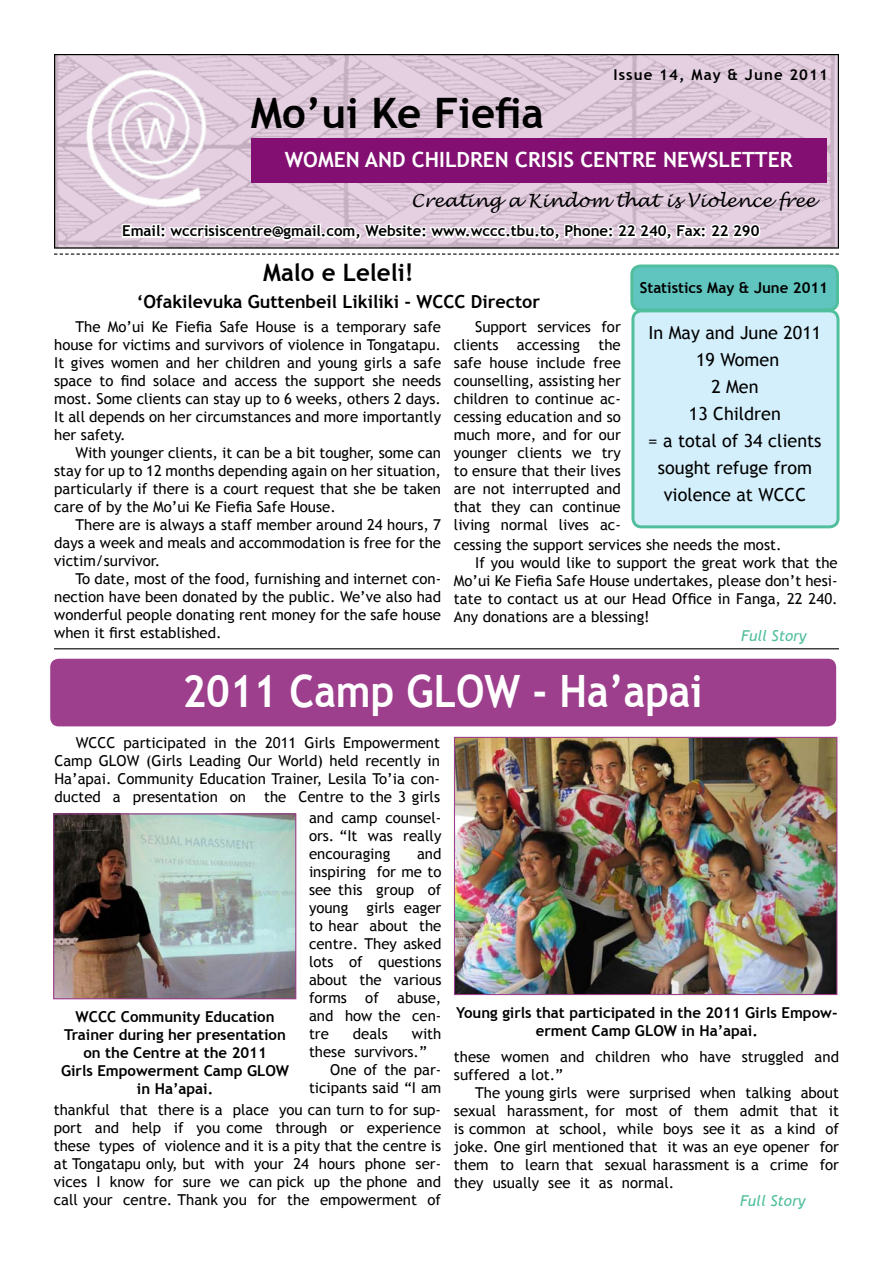
<style>
.page{position:relative;width:893px;height:1263px;background:#fff}
.page>*{position:absolute;margin:0;border:0;box-sizing:border-box;transform-origin:0 0}
.t1{font:700 44.55px "Trebuchet MS";color:#fff;scale:.91 1}
.t2{font:700 42px "Trebuchet MS";color:#000}
.t3{font:700 24px "Trebuchet MS";color:#000}
.t4{font:700 21px "Trebuchet MS";color:#fff}
.t5{font:18px/27px "Trebuchet MS";color:#000;text-align:center}
.t6{font:700 18px "Trebuchet MS";color:#000}
.t7{font:italic 18px "Lucida Handwriting";color:#000}
.t8{font:15px/18px "Trebuchet MS";color:#000;text-align:justify}
.t9{font:700 15px/18px "Trebuchet MS";color:#000;text-align:center}
.t10{font:700 15px "Trebuchet MS";letter-spacing:.075em;color:#000}
.t11{font:italic 15px "Trebuchet MS";color:#51be9d}
</style>
<div class="page">
<svg style="left:57px;top:57px;width:779px;height:189px;background:#dcc7d9"></svg>
<div style="left:54px;top:54px;width:785px;height:195px;border:2px solid #000"></div>
<div style="left:251px;top:138px;width:575px;height:45px;background:#820f71"></div>
<svg style="left:54px;top:253px;width:785px;height:2px"></svg>
<div style="left:633px;top:311px;width:205px;height:216px;background:#d4effc;border-radius:9px"></div>
<div style="left:631px;top:309px;width:208px;height:219px;border:3px solid #51be9d;border-radius:9px"></div>
<div style="left:632px;top:266px;width:205px;height:44px;background:#60c5bf;border-radius:9px"></div>
<div style="left:630px;top:264px;width:209px;height:47px;border:3px solid #51be9d;border-radius:9px"></div>
<img style="left:67px;top:60px;width:170px;height:159px">
<hr style="left:54px;top:648px;width:785px;height:1px;background:#000">
<svg style="left:120px;top:221px;width:643px;height:22px"></svg>
<div style="left:50px;top:659px;width:786px;height:67px;background:#9d3f8c;border-radius:9px"></div>
<img style="left:55px;top:815px;width:239px;height:182px">
<div style="left:53px;top:813px;width:243px;height:186px;border:1px solid #9d3f8c"></div>
<img style="left:456px;top:739px;width:379px;height:254px">
<div style="left:454px;top:737px;width:383px;height:258px;border:1px solid #9d3f8c"></div>
<h2 class="t2" style="left:251px;top:87px;width:294px">Mo’ui Ke Fiefia</h2>
<p class="t10" style="left:613px;top:65px;width:216px">Issue 14, May &amp; June 2011</p>
<h3 class="t4" style="left:285px;top:146px;width:509px">WOMEN AND CHILDREN CRISIS CENTRE NEWSLETTER</h3>
<p class="t7" style="left:411px;top:189px;width:406px">Creating a Kindom that is Violence free</p>
<p class="t9" style="left:122px;top:222px;width:639px">Email: wccrisiscentre@gmail.com, Website: www.wccc.tbu.to, Phone: 22 240, Fax: 22 290</p>
<h3 class="t3" style="left:263px;top:257px;width:152px">Malo e Leleli!</h3>
<p class="t6" style="left:137px;top:290px;width:405px">‘Ofakilevuka Guttenbeil Likiliki - WCCC Director</p>
<p class="t9" style="left:640px;top:278px;width:190px">Statistics May &amp; June 2011</p>
<p class="t8" style="left:54px;top:318px;width:388px;text-indent:21px">The Mo’ui Ke Fiefia Safe House is a temporary safe house for victims and survivors of violence in Tongatapu.<br>It gives women and her children and young girls a safe space to find solace and access the support she needs most. Some clients can stay up to 6 weeks, others 2 days.<br>It all depends on her circumstances and more importantly her safety.</p>
<p class="t8" style="left:54px;top:444px;width:388px;text-indent:21px">With younger clients, it can be a bit tougher, some can stay for up to 12 months depending again on her situation, particularly if there is a court request that she be taken care of by the Mo’ui Ke Fiefia Safe House.</p>
<p class="t8" style="left:54px;top:516px;width:388px;text-indent:21px">There are is always a staff member around 24 hours, 7 days a week and meals and accommodation is free for the victim/survivor.</p>
<p class="t8" style="left:54px;top:570px;width:388px;text-indent:21px">To date, most of the food, furnishing and internet con&shy;nection have been donated by the public. We’ve also had wonderful people donating rent money for the safe house when it first established.</p>
<p class="t8" style="left:454px;top:318px;width:168px;text-indent:21px">Support services for clients accessing the safe house include free counselling, assisting her children to continue ac&shy;cessing education and so much more, and for our younger clients we try to ensure that their lives are not interrupted and that they can continue living normal lives ac-</p>
<p class="t5" style="left:648px;top:320px;width:175px">In May and June 2011<br>19 Women<br>2 Men<br>13 Children<br>= a total of 34 clients sought refuge from violence at WCCC</p>
<p class="t8" style="left:454px;top:536px;width:329px">cessing the support services she needs the most.</p>
<p class="t8" style="left:475px;top:554px;width:364px">If you would like to support the great work that the</p>
<p class="t8" style="left:454px;top:572px;width:385px">Mo’ui Ke Fiefia Safe House undertakes, please don’t hesi-</p>
<p class="t8" style="left:454px;top:590px;width:385px">tate to contact us at our Head Office in Fanga, 22 240.</p>
<p class="t8" style="left:454px;top:608px;width:197px">Any donations are a blessing!</p>
<p class="t11" style="left:741px;top:627px;width:67px">Full Story</p>
<h1 class="t1" style="left:182px;top:663px;width:573px">2011 Camp GLOW - Ha’apai</h1>
<p class="t8" style="left:54px;top:734px;width:387px;text-indent:21px">WCCC participated in the 2011 Girls Empowerment Camp GLOW (Girls Leading Our World) held recently in Ha’apai. Community Education Trainer, Lesila To’ia con&shy;ducted a presentation on the Centre to the 3 girls</p>
<p class="t8" style="left:309px;top:809px;width:134px">and camp counsel&shy;ors. “It was really encouraging</p>
<p class="t8" style="left:309px;top:845px;width:134px;text-indent:108px">and inspiring for me to see this group of young girls eager to hear about the centre. They asked lots of questions about the various forms of abuse, and how the cen&shy;tre</p>
<p class="t9" style="left:61px;top:1007px;width:230px">WCCC Community Education<br>Trainer during her presentation on the Centre at the 2011<br>Girls Empowerment Camp GLOW in Ha’apai.</p>
<p class="t9" style="left:456px;top:1003px;width:383px">Young girls that participated in the 2011 Girls Empow&shy;erment Camp GLOW in Ha’apai.</p>
<p class="t8" style="left:353px;top:1025px;width:36px">deals</p>
<p class="t8" style="left:412px;top:1025px;width:31px">with</p>
<p class="t8" style="left:309px;top:1043px;width:119px">these survivors.”</p>
<p class="t8" style="left:330px;top:1061px;width:113px">One of the par-</p>
<p class="t8" style="left:309px;top:1079px;width:134px">ticipants said “I am</p>
<p class="t8" style="left:54px;top:1101px;width:389px">thankful that there is a place you can turn to for sup&shy;port and help if you come through or experience these types of violence and it is a pity that the centre is at Tongatapu only, but with your 24 hours phone ser&shy;vices I know for sure we can pick up the phone and call your centre. Thank you for the empowerment of</p>
<p class="t8" style="left:454px;top:1048px;width:387px">these women and children who have struggled and suffered a lot.”</p>
<p class="t8" style="left:454px;top:1084px;width:387px;text-indent:21px">The young girls were surprised when talking about sexual harassment, for most of them admit that it is common at school, while boys see it as a kind of joke. One girl mentioned that it was an eye opener for them to learn that sexual harassment is a crime for they usually see it as normal.</p>
<p class="t11" style="left:740px;top:1192px;width:67px">Full Story</p>
</div>
